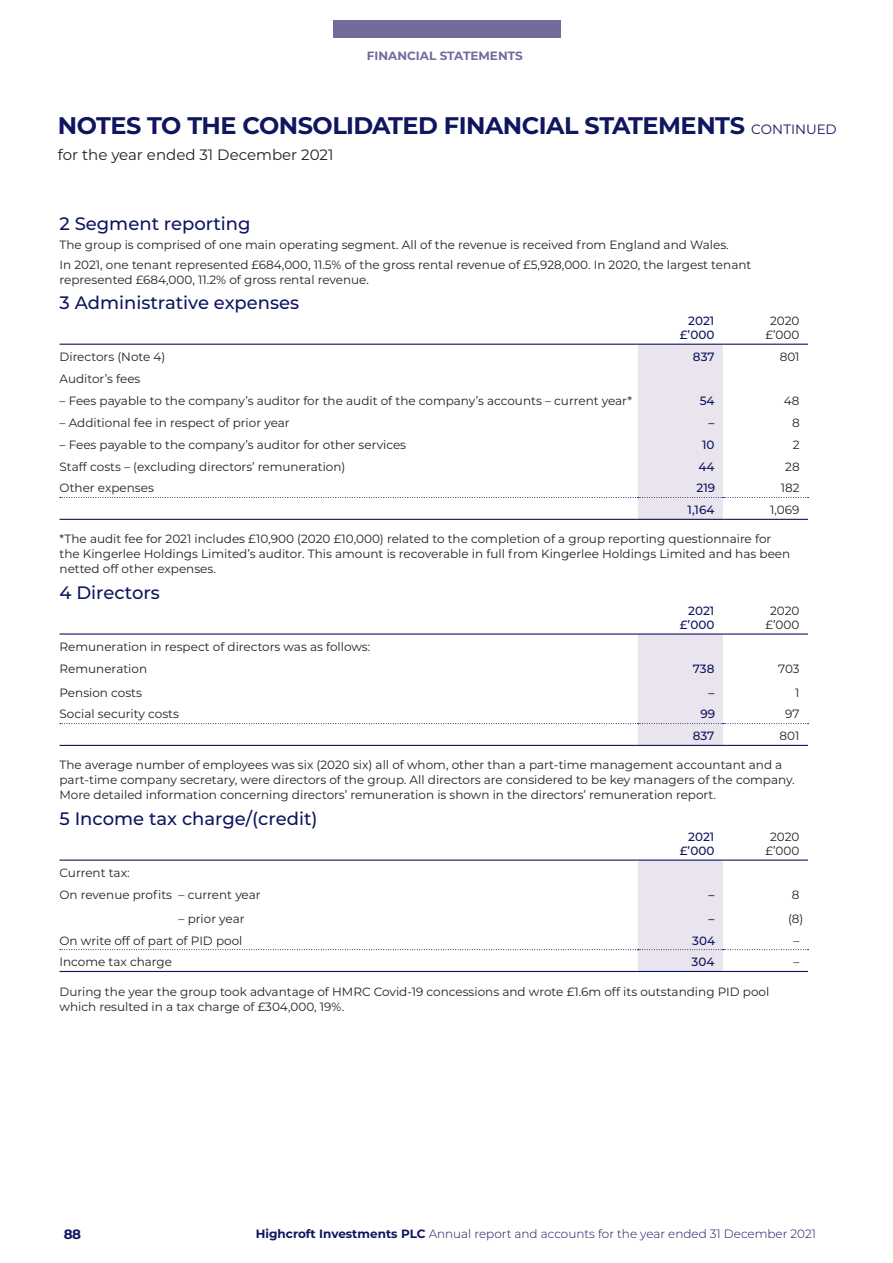
<style>
.page{position:relative;width:893px;height:1263px;background:#fff}
.page>*{position:absolute;margin:0;border:0;box-sizing:border-box;transform-origin:0 0}
.t1{font:700 24px "Montserrat";letter-spacing:-.02em;color:#0f165f}
.t2{font:500 18px "Montserrat";color:#0f165f}
.t3{font:15px "Montserrat";color:#231f20}
.t4{font:700 13.5px "Montserrat";color:#0f165f}
.t5{font:12px/15px "Montserrat";color:#231f20}
.t6{font:300 12px "Montserrat";color:#0f165f}
.t7{font:500 12px/14.4px "Montserrat";color:#0f165f;text-align:right}
.t8{font:700 12px "Montserrat";color:#756a9d}
.s1{font-weight:400;font-size:13.5px}
.s2{font-weight:700}
</style>
<div class="page">
<hr style="left:60px;top:519px;width:578px;height:1px;background:#0f165f">
<hr style="left:638px;top:519px;width:85px;height:1px;background:#0f165f">
<hr style="left:723px;top:519px;width:85px;height:1px;background:#0f165f">
<svg style="left:60px;top:344px;width:748px;height:175px"></svg>
<hr style="left:60px;top:633px;width:578px;height:2px;background:#0f165f">
<hr style="left:638px;top:633px;width:85px;height:2px;background:#0f165f">
<hr style="left:723px;top:633px;width:85px;height:2px;background:#0f165f">
<hr style="left:60px;top:745px;width:578px;height:1px;background:#0f165f">
<hr style="left:638px;top:745px;width:85px;height:1px;background:#0f165f">
<hr style="left:723px;top:745px;width:85px;height:1px;background:#0f165f">
<svg style="left:60px;top:634px;width:748px;height:111px"></svg>
<hr style="left:60px;top:859px;width:578px;height:2px;background:#0f165f">
<hr style="left:638px;top:859px;width:85px;height:2px;background:#0f165f">
<hr style="left:723px;top:859px;width:85px;height:2px;background:#0f165f">
<hr style="left:60px;top:971px;width:578px;height:1px;background:#0f165f">
<hr style="left:638px;top:971px;width:85px;height:1px;background:#0f165f">
<hr style="left:723px;top:971px;width:85px;height:1px;background:#0f165f">
<svg style="left:60px;top:860px;width:748px;height:111px"></svg>
<div style="left:332px;top:20px;width:228px;height:17px;background:#756a9d"></div>
<p class="t8" style="left:367px;top:47px;width:157px">FINANCIAL STATEMENTS</p>
<h1 class="t1" style="left:58px;top:108px;width:780px">NOTES TO THE CONSOLIDATED FINANCIAL STATEMENTS <span class="s1">CONTINUED</span></h1>
<p class="t3" style="left:58px;top:145px;width:277px">for the year ended 31 December 2021</p>
<h2 class="t2" style="left:60px;top:211px;width:193px">2 Segment reporting</h2>
<p class="t5" style="left:60px;top:235px;width:693px;line-height:19.2px">The group is comprised of one main operating segment. All of the revenue is received from England and Wales.<br>In 2021, one tenant represented £684,000, 11.5% of the gross rental revenue of £5,928,000. In 2020, the largest tenant</p>
<p class="t5" style="left:60px;top:271px;width:311px">represented £684,000, 11.2% of gross rental revenue.</p>
<h2 class="t2" style="left:60px;top:290px;width:241px">3 Administrative expenses</h2>
<p class="t7" style="left:680px;top:313px;width:36px">2021 £’000</p>
<p class="t5" style="left:765px;top:313px;width:36px;line-height:14.4px;text-align:center">2020 £’000</p>
<p class="t5" style="left:60px;top:349px;width:107px">Directors (Note 4)</p>
<p class="t7" style="left:693px;top:349px;width:23px">837</p>
<p class="t5" style="left:780px;top:349px;width:21px">801</p>
<p class="t5" style="left:60px;top:371px;width:82px">Auditor’s fees</p>
<p class="t5" style="left:60px;top:393px;width:574px">– Fees payable to the company’s auditor for the audit of the company’s accounts – current year*</p>
<p class="t7" style="left:700px;top:393px;width:16px">54</p>
<p class="t5" style="left:784px;top:393px;width:17px">48</p>
<p class="t5" style="left:60px;top:415px;width:232px">– Additional fee in respect of prior year</p>
<p class="t7" style="left:709px;top:415px;width:7px">–</p>
<p class="t5" style="left:792px;top:415px;width:9px">8</p>
<p class="t5" style="left:60px;top:437px;width:348px">– Fees payable to the company’s auditor for other services</p>
<p class="t7" style="left:702px;top:437px;width:14px">10</p>
<p class="t5" style="left:793px;top:437px;width:8px">2</p>
<p class="t5" style="left:60px;top:458px;width:287px">Staff costs – (excluding directors’ remuneration)</p>
<p class="t7" style="left:699px;top:459px;width:18px">44</p>
<p class="t5" style="left:785px;top:458px;width:16px">28</p>
<p class="t5" style="left:60px;top:480px;width:96px">Other expenses</p>
<p class="t7" style="left:696px;top:480px;width:20px">219</p>
<p class="t5" style="left:781px;top:480px;width:20px">182</p>
<p class="t7" style="left:687px;top:502px;width:28px">1,164</p>
<p class="t5" style="left:770px;top:502px;width:31px">1,069</p>
<p class="t5" style="left:60px;top:531px;width:732px">*The audit fee for 2021 includes £10,900 (2020 £10,000) related to the completion of a group reporting questionnaire for the Kingerlee Holdings Limited’s auditor. This amount is recoverable in full from Kingerlee Holdings Limited and has been netted off other expenses.</p>
<h2 class="t2" style="left:60px;top:580px;width:102px">4 Directors</h2>
<p class="t7" style="left:680px;top:603px;width:36px">2021 £’000</p>
<p class="t5" style="left:765px;top:603px;width:36px;line-height:14.4px;text-align:center">2020 £’000</p>
<p class="t5" style="left:60px;top:636px;width:312px;line-height:21.8px">Remuneration in respect of directors was as follows:<br>Remuneration</p>
<p class="t5" style="left:60px;top:684px;width:84px">Pension costs</p>
<p class="t7" style="left:693px;top:657px;width:23px;line-height:23.5px">738 –</p>
<p class="t5" style="left:778px;top:657px;width:23px;line-height:23.5px;text-align:right">703<br>1</p>
<p class="t5" style="left:60px;top:706px;width:121px">Social security costs</p>
<p class="t7" style="left:700px;top:706px;width:16px">99</p>
<p class="t5" style="left:785px;top:706px;width:16px">97</p>
<p class="t7" style="left:693px;top:728px;width:23px">837</p>
<p class="t5" style="left:779px;top:728px;width:21px">801</p>
<p class="t5" style="left:60px;top:757px;width:737px">The average number of employees was six (2020 six) all of whom, other than a part-time management accountant and a part-time company secretary, were directors of the group. All directors are considered to be key managers of the company.<br>More detailed information concerning directors’ remuneration is shown in the directors’ remuneration report.</p>
<h2 class="t2" style="left:60px;top:806px;width:260px">5 Income tax charge/(credit)</h2>
<p class="t7" style="left:680px;top:829px;width:36px">2021 £’000</p>
<p class="t5" style="left:765px;top:829px;width:36px;line-height:14.4px;text-align:center">2020 £’000</p>
<p class="t5" style="left:60px;top:862px;width:203px;line-height:21.8px">Current tax:<br>On revenue profits – current year</p>
<p class="t5" style="left:179px;top:910px;width:67px">– prior year</p>
<p class="t7" style="left:709px;top:883px;width:7px;line-height:23.5px;text-align:left">– –</p>
<p class="t5" style="left:788px;top:883px;width:17px;line-height:23.5px;text-align:center">8 (8)</p>
<p class="t5" style="left:60px;top:932px;width:184px">On write off of part of PID pool</p>
<p class="t7" style="left:692px;top:932px;width:24px">304</p>
<p class="t5" style="left:793px;top:932px;width:7px">–</p>
<p class="t5" style="left:60px;top:954px;width:114px">Income tax charge</p>
<p class="t7" style="left:691px;top:954px;width:24px">304</p>
<p class="t5" style="left:793px;top:954px;width:7px">–</p>
<p class="t5" style="left:60px;top:983px;width:711px">During the year the group took advantage of HMRC Covid-19 concessions and wrote £1.6m off its outstanding PID pool which resulted in a tax charge of £304,000, 19%.</p>
<p class="t4" style="left:64px;top:1224px;width:19px">88</p>
<p class="t6" style="left:256px;top:1225px;width:562px"><span class="s2">Highcroft Investments PLC</span> Annual report and accounts for the year ended 31 December 2021</p>
</div>
